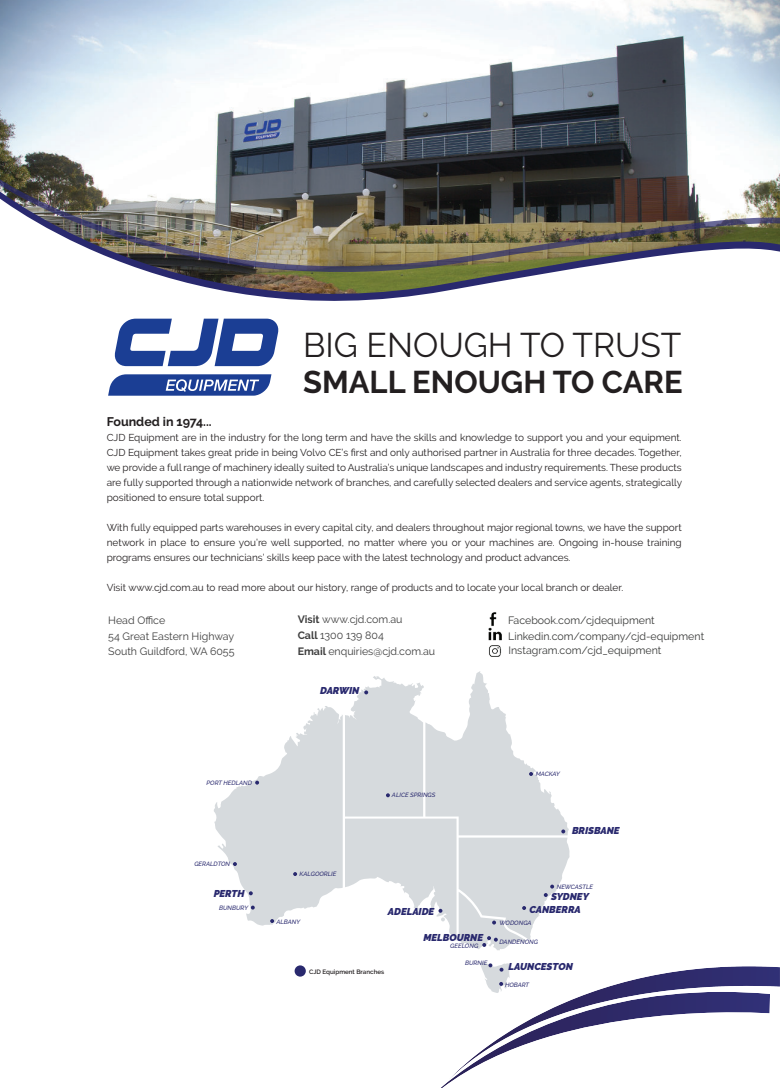
<style>
.page{position:relative;width:780px;height:1088px;background:#fff}
.page>*{position:absolute;margin:0;border:0;box-sizing:border-box;transform-origin:0 0}
.t1{font:34.12px "Raleway";color:#231f20}
.t2{font:700 31.38px "Raleway";color:#231f20}
.t3{font:700 12.5px "Raleway";color:#231f20}
.t4{font:10.62px/16.2px "Raleway";color:#3f3f3f}
.t5{font:10.62px/15px "Raleway";color:#393a39}
.t6{font:10px/15px "Raleway";color:#231f20;text-align:justify}
.t7{font:italic 900 9.88px "Raleway";color:#29296e}
.t8{font:600 6.25px "Raleway";color:#231f20}
.t9{font:italic 500 6.12px "Raleway";color:#29296e}
.s1{font-weight:700}
</style>
<div class="page">
<img style="left:0;top:0;width:780px;height:179px">
<svg style="left:133px;top:272px;width:421px;height:47px"></svg>
<img style="left:0;top:179px;width:780px;height:93px">
<svg style="left:114px;top:319px;width:165px;height:47px"></svg>
<svg style="left:108px;top:374px;width:163px;height:22px;background:#4864a9"></svg>
<div style="left:294px;top:965px;width:12px;height:11px;background:#29296e;border-radius:50%"></div>
<svg style="left:214px;top:671px;width:355px;height:279px"></svg>
<svg style="left:450px;top:966px;width:330px;height:114px"></svg>
<img style="left:488px;top:612px;width:9px;height:17px">
<svg style="left:489px;top:627px;width:12px;height:13px"></svg>
<img style="left:489px;top:645px;width:12px;height:12px">
<h1 class="t1" style="left:303px;top:332px;width:379px">BIG ENOUGH TO TRUST</h1>
<h2 class="t2" style="left:303px;top:370px;width:381px">SMALL ENOUGH TO CARE</h2>
<p class="t3" style="left:107px;top:417px;width:107px">Founded in 1974...</p>
<p class="t6" style="left:107px;top:431px;width:577px">CJD Equipment are in the industry for the long term and have the skills and knowledge to support you and your equipment.<br>CJD Equipment takes great pride in being Volvo CE’s first and only authorised partner in Australia for three decades. Together, we provide a full range of machinery ideally suited to Australia’s unique landscapes and industry requirements. These products are fully supported through a nationwide network of branches, and carefully selected dealers and service agents, strategically positioned to ensure total support.</p>
<p class="t6" style="left:107px;top:521px;width:576px">With fully equipped parts warehouses in every capital city, and dealers throughout major regional towns, we have the support network in place to ensure you’re well supported, no matter where you or your machines are. Ongoing in-house training programs ensures our technicians’ skills keep pace with the latest technology and product advances.</p>
<p class="t6" style="left:107px;top:581px;width:518px">Visit www.cjd.com.au to read more about our history, range of products and to locate your local branch or dealer.</p>
<p class="t4" style="left:108px;top:612px;width:127px">Head Office<br>54 Great Eastern Highway</p>
<p class="t4" style="left:108px;top:644px;width:128px">South Guildford, WA 6055</p>
<p class="t4" style="left:298px;top:612px;width:139px"><span class="s1">Visit</span> www.cjd.com.au<br><span class="s1">Call</span> 1300 139 804<br><span class="s1">Email</span> enquiries@cjd.com.au</p>
<p class="t7" style="left:320px;top:685px;width:41px">DARWIN</p>
<p class="t5" style="left:508px;top:614px;width:197px">Facebook.com/cjdequipment<br>Linkedin.com/company/cjd-equipment<br>Instagram.com/cjd_equipment</p>
<p class="t9" style="left:206px;top:779px;width:47px">PORT HEDLAND</p>
<p class="t9" style="left:194px;top:860px;width:37px">GERALDTON</p>
<p class="t7" style="left:214px;top:888px;width:33px">PERTH</p>
<p class="t9" style="left:219px;top:904px;width:31px">BUNBURY</p>
<p class="t9" style="left:392px;top:791px;width:45px">ALICE SPRINGS</p>
<p class="t9" style="left:535px;top:770px;width:26px">MACKAY</p>
<p class="t7" style="left:572px;top:825px;width:49px">BRISBANE</p>
<p class="t9" style="left:299px;top:870px;width:38px">KALGOORLIE</p>
<p class="t9" style="left:556px;top:883px;width:38px">NEWCASTLE</p>
<p class="t7" style="left:551px;top:891px;width:39px">SYDNEY</p>
<p class="t7" style="left:388px;top:905px;width:48px">ADELAIDE</p>
<p class="t7" style="left:529px;top:904px;width:53px">CANBERRA</p>
<p class="t9" style="left:276px;top:918px;width:25px">ALBANY</p>
<p class="t9" style="left:499px;top:919px;width:34px">WODONGA</p>
<p class="t8" style="left:309px;top:970px;width:77px">CJD Equipment Branches</p>
<p class="t7" style="left:423px;top:932px;width:61px">MELBOURNE</p>
<p class="t9" style="left:450px;top:942px;width:29px">GEELONG</p>
<p class="t9" style="left:465px;top:960px;width:24px">BURNIE</p>
<p class="t9" style="left:499px;top:939px;width:40px">DANDENONG</p>
<p class="t9" style="left:505px;top:981px;width:26px">HOBART</p>
<p class="t7" style="left:508px;top:960px;width:66px">LAUNCESTON</p>
</div>
